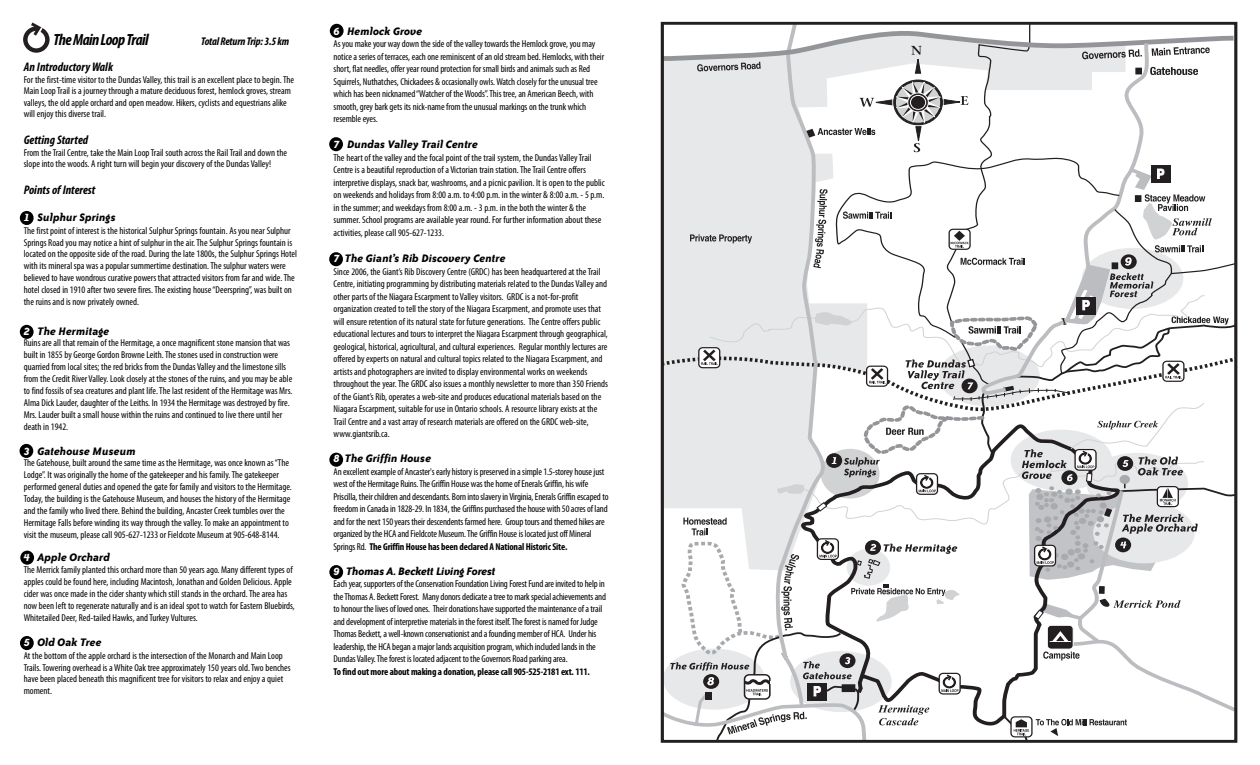
<style>
.page{position:relative;width:1260px;height:765px;background:#fff}
.page>*{position:absolute;margin:0;border:0;box-sizing:border-box;transform-origin:0 0}
.t1{font:italic 700 condensed 16.25px "Myriad Pro";letter-spacing:-.035em;color:#000}
.t2{font:italic 700 12.5px "Bailey Sans ITC";color:#000}
.t3{font:italic 700 condensed 12.5px "Myriad Pro";color:#000}
.t4{font:italic 700 12.5px "Bailey Sans ITC";letter-spacing:-.02em;color:#000}
.t5{font:italic 700 condensed 11.25px "Myriad Pro";letter-spacing:-.015em;color:#000}
.t6{font:condensed 10px/12.5px "Myriad Pro";color:#000}
.t7{font:700 condensed 10px "Myriad Pro";letter-spacing:-.015em;color:#000}
.s1{color:#fff}
.s2{font-weight:700}
</style>
<div class="page">
<div style="left:329px;top:565px;width:14px;height:14px;background:#000;border-radius:50%"></div>
<div style="left:329px;top:453px;width:14px;height:14px;background:#000;border-radius:50%"></div>
<div style="left:20px;top:636px;width:14px;height:14px;background:#000;border-radius:50%"></div>
<div style="left:329px;top:252px;width:14px;height:14px;background:#000;border-radius:50%"></div>
<div style="left:329px;top:137px;width:14px;height:14px;background:#000;border-radius:50%"></div>
<div style="left:330px;top:24px;width:14px;height:14px;background:#000;border-radius:50%"></div>
<div style="left:20px;top:551px;width:14px;height:14px;background:#000;border-radius:50%"></div>
<div style="left:20px;top:444px;width:13px;height:14px;background:#000;border-radius:50%"></div>
<div style="left:20px;top:325px;width:14px;height:14px;background:#000;border-radius:50%"></div>
<div style="left:20px;top:211px;width:14px;height:14px;background:#000;border-radius:50%"></div>
<svg style="left:661px;top:22px;width:576px;height:721px"></svg>
<svg style="left:23px;top:22px;width:27px;height:31px"></svg>
<h1 class="t1" style="left:53px;top:34px;width:97px">TheMainLoopTrail</h1>
<p class="t5" style="left:201px;top:37px;width:89px">Total Return Trip: 3.5 km</p>
<p class="t3" style="left:24px;top:62px;width:91px">An Introductory Walk</p>
<p class="t6" style="left:24px;top:75px;width:272px;line-height:11.2px">For the first-time visitor to the Dundas Valley, this trail is an excellent place to begin.The Main LoopTrail is a journey through a mature deciduous forest, hemlock groves, stream valleys, the old apple orchard and open meadow. Hikers, cyclists and equestrians alike will enjoy this diverse trail.</p>
<p class="t3" style="left:24px;top:135px;width:66px">Getting Started</p>
<p class="t6" style="left:24px;top:147px;width:265px;line-height:11.2px">From theTrail Centre, take the Main LoopTrail south across the RailTrail and down the slope into the woods. A right turn will begin your discovery of the Dundas Valley!</p>
<p class="t3" style="left:24px;top:185px;width:73px">Points of Interest</p>
<p class="t2" style="left:24px;top:213px;width:94px"><span class="s1">1</span> Sulphur Springs</p>
<p class="t6" style="left:24px;top:225px;width:275px;line-height:11.9px">The first point of interest is the historical Sulphur Springs fountain. As you near Sulphur Springs Road you may notice a hint of sulphur in the air.The Sulphur Springs fountain is located on the opposite side of the road. During the late 1800s, the Sulphur Springs Hotel with its mineral spa was a popular summertime destination.The sulphur waters were believed to have wondrous curative powers that attracted visitors from far and wide.The hotel closed in 1910 after two severe fires.The existing house“Deerspring”, was built on the ruins and is now privately owned.</p>
<p class="t2" style="left:24px;top:326px;width:87px"><span class="s1">2</span> The Hermitage</p>
<p class="t6" style="left:24px;top:338px;width:270px;line-height:11.9px">Ruins are all that remain of the Hermitage, a once magnificent stone mansion that was built in 1855 by George Gordon Browne Leith.The stones used in construction were quarried from local sites; the red bricks from the Dundas Valley and the limestone sills from the Credit River Valley. Look closely at the stones of the ruins, and you may be able to find fossils of sea creatures and plant life.The last resident of the Hermitage was Mrs.<br>Alma Dick Lauder, daughter of the Leiths. In 1934 the Hermitage was destroyed by fire.<br>Mrs. Lauder built a small house within the ruins and continued to live there until her death in 1942.</p>
<p class="t2" style="left:24px;top:446px;width:113px"><span class="s1">3</span> Gatehouse Museum</p>
<p class="t6" style="left:24px;top:458px;width:270px;line-height:11.9px">The Gatehouse, built around the same time as the Hermitage, was once known as“The Lodge”. It was originally the home of the gatekeeper and his family.The gatekeeper performed general duties and opened the gate for family and visitors to the Hermitage.<br>Today, the building is the Gatehouse Museum, and houses the history of the Hermitage and the family who lived there. Behind the building, Ancaster Creek tumbles over the Hermitage Falls before winding its way through the valley.To make an appointment to visit the museum, please call 905-627-1233 or Fieldcote Museum at 905-648-8144.</p>
<p class="t2" style="left:24px;top:552px;width:88px"><span class="s1">4</span> Apple Orchard</p>
<p class="t6" style="left:24px;top:565px;width:273px;line-height:11.9px">The Merrick family planted this orchard more than 50 years ago. Many different types of apples could be found here, including Macintosh, Jonathan and Golden Delicious. Apple cider was once made in the cider shanty which still stands in the orchard.The area has now been left to regenerate naturally and is an ideal spot to watch for Eastern Bluebirds, Whitetailed Deer, Red-tailed Hawks, andTurkey Vultures.</p>
<p class="t2" style="left:24px;top:638px;width:79px"><span class="s1">5</span> Old Oak Tree</p>
<p class="t6" style="left:24px;top:650px;width:268px;line-height:11.9px">At the bottom of the apple orchard is the intersection of the Monarch and Main Loop Trails.Towering overhead is aWhite Oak tree approximately 150 years old.Two benches have been placed beneath this magnificent tree for visitors to relax and enjoy a quiet moment.</p>
<p class="t2" style="left:334px;top:26px;width:90px"><span class="s1">6</span> Hemlock Grove</p>
<p class="t6" style="left:334px;top:38px;width:272px">As you make your way down the side of the valley towards the Hemlock grove, you may notice a series of terraces, each one reminiscent of an old stream bed. Hemlocks, with their short, flat needles, offer year round protection for small birds and animals such as Red Squirrels, Nuthatches, Chickadees &amp; occasionally owls.Watch closely for the unusual tree which has been nicknamed“Watcher of theWoods”.This tree, an American Beech, with smooth, grey bark gets its nick-name from the unusual markings on the trunk which resemble eyes.</p>
<p class="t2" style="left:334px;top:140px;width:146px"><span class="s1">7</span> Dundas Valley Trail Centre</p>
<p class="t6" style="left:334px;top:152px;width:273px">The heart of the valley and the focal point of the trail system, the Dundas ValleyTrail Centre is a beautiful reproduction of a Victorian train station.TheTrail Centre offers interpretive displays, snack bar, washrooms, and a picnic pavilion. It is open to the public on weekends and holidays from 8:00 a.m. to 4:00 p.m. in the winter &amp; 8:00 a.m. - 5 p.m. in the summer; and weekdays from 8:00 a.m. - 3 p.m. in the both the winter &amp; the summer. School programs are available year round. For further information about these activities, please call 905-627-1233.</p>
<p class="t2" style="left:334px;top:254px;width:174px"><span class="s1">7</span> The Giant’s Rib Discovery Centre</p>
<p class="t6" style="left:334px;top:266px;width:276px">Since 2006, the Giant’s Rib Discovery Centre (GRDC) has been headquartered at theTrail Centre, initiating programming by distributing materials related to the Dundas Valley and other parts of the Niagara Escarpment to Valley visitors. GRDC is a not-for-profit organization created to tell the story of the Niagara Escarpment, and promote uses that will ensure retention of its natural state for future generations. The Centre offers public educational lectures and tours to interpret the Niagara Escarpment through geographical, geological, historical, agricultural, and cultural experiences. Regular monthly lectures are offered by experts on natural and cultural topics related to the Niagara Escarpment, and artists and photographers are invited to display environmental works on weekends throughout the year.The GRDC also issues a monthly newsletter to more than 350 Friends of the Giant’s Rib, operates a web-site and produces educational materials based on the Niagara Escarpment, suitable for use in Ontario schools. A resource library exists at the Trail Centre and a vast array of research materials are offered on the GRDC web-site, www.giantsrib.ca.</p>
<p class="t2" style="left:334px;top:454px;width:99px"><span class="s1">8</span> The Griffin House</p>
<p class="t6" style="left:334px;top:466px;width:277px">An excellent example of Ancaster's early history is preserved in a simple 1.5-storey house just west of the Hermitage Ruins.The Griffin House was the home of Enerals Griffin, his wife Priscilla, their children and descendants. Born into slavery in Virginia, Enerals Griffin escaped to freedom in Canada in 1828-29. In 1834, the Griffins purchased the house with 50 acres of land and for the next 150 years their descendents farmed here. Group tours and themed hikes are organized by the HCA and Fieldcote Museum.The Griffin House is located just off Mineral Springs Rd. <span class="s2">The Griffin House has been declared A National Historic Site.</span></p>
<p class="t4" style="left:334px;top:566px;width:164px"><span class="s1">9</span> Thomas A. Beckett Living Forest</p>
<p class="t6" style="left:334px;top:578px;width:274px">Each year, supporters of the Conservation Foundation Living Forest Fund are invited to help in theThomas A. Beckett Forest. Many donors dedicate a tree to mark special achievements and to honour the lives of loved ones. Their donations have supported the maintenance of a trail and development of interpretive materials in the forest itself.The forest is named for Judge Thomas Beckett, a well-known conservationist and a founding member of HCA. Under his leadership, the HCA began a major lands acquisition program, which included lands in the Dundas Valley.The forest is located adjacent to the Governors Road parking area.</p>
<p class="t7" style="left:334px;top:668px;width:258px">To find out more about making a donation, please call 905-525-2181 ext. 111.</p>
</div>
